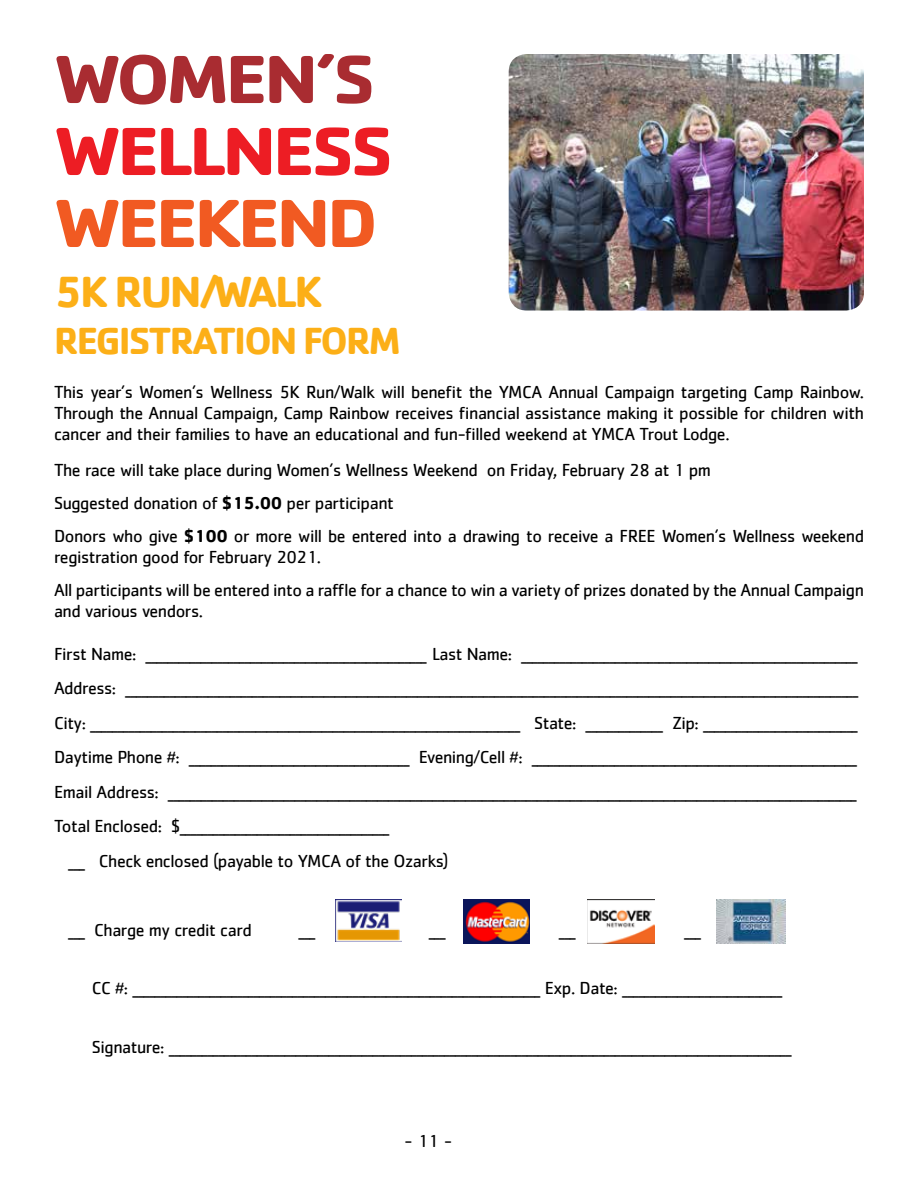
<style>
.page{position:relative;width:918px;height:1188px;background:#fff}
.page>*{position:absolute;margin:0;border:0;box-sizing:border-box;transform-origin:0 0}
.t1{font:700 70.5px "Cachet";letter-spacing:-.05em;color:#ed1d24;scale:1.09 1}
.t2{font:700 70.5px "Cachet";letter-spacing:-.05em;color:#a92c31;scale:1.09 1}
.t3{font:700 70.5px "Cachet";letter-spacing:-.05em;color:#f15a22;scale:1.09 1}
.t4{font:700 45px "Cachet";letter-spacing:-.05em;color:#fcaf17}
.t5{font:700 39px "Cachet";letter-spacing:-.05em;color:#fcaf17}
.t6{font:18px/33px "Cachet";letter-spacing:-.025em;color:#000}
.s1{font-weight:700}
</style>
<div class="page">
<img style="left:336px;top:900px;width:66px;height:41px">
<img style="left:463px;top:900px;width:66px;height:43px">
<img style="left:587px;top:900px;width:67px;height:43px">
<img style="left:716px;top:900px;width:69px;height:43px">
<img style="left:509px;top:54px;width:355px;height:257px">
<h1 class="t2" style="left:54px;top:34px;width:297px">WOMEN’S</h1>
<h1 class="t1" style="left:54px;top:106px;width:313px">WELLNESS</h1>
<h1 class="t3" style="left:54px;top:178px;width:299px">WEEKEND</h1>
<h2 class="t4" style="left:54px;top:263px;width:270px">5K RUN/WALK</h2>
<h3 class="t5" style="left:54px;top:315px;width:348px">REGISTRATION FORM</h3>
<p class="t6" style="left:54px;top:381px;width:812px;line-height:21px;text-align:justify">This year’s Women’s Wellness 5K Run/Walk will benefit the YMCA Annual Campaign targeting Camp Rainbow.<br>Through the Annual Campaign, Camp Rainbow receives financial assistance making it possible for children with cancer and their families to have an educational and fun-filled weekend at YMCA Trout Lodge.</p>
<p class="t6" style="left:54px;top:453px;width:812px">The race will take place during Women’s Wellness Weekend on Friday, February 28 at 1 pm<br>Suggested donation of <span class="s1">$15.00</span> per participant<br>Donors who give <span class="s1">$100</span> or more will be entered into a drawing to receive a FREE Women’s Wellness weekend</p>
<p class="t6" style="left:54px;top:540px;width:812px">registration good for February 2021.<br>All participants will be entered into a raffle for a chance to win a variety of prizes donated by the Annual Campaign</p>
<p class="t6" style="left:54px;top:594px;width:151px">and various vendors.</p>
<p class="t6" style="left:54px;top:637px;width:805px">First Name: ___________________________________________________ Last Name: _____________________________________________________________</p>
<p class="t6" style="left:54px;top:671px;width:806px">Address: _____________________________________________________________________________________________________________________________________</p>
<p class="t6" style="left:54px;top:706px;width:805px">City: ______________________________________________________________________________ State: ______________ Zip: ____________________________</p>
<p class="t6" style="left:54px;top:740px;width:805px">Daytime Phone #: ________________________________________ Evening/Cell #: ___________________________________________________________</p>
<p class="t6" style="left:54px;top:775px;width:804px">Email Address: _____________________________________________________________________________________________________________________________</p>
<p class="t6" style="left:54px;top:809px;width:337px">Total Enclosed: $______________________________________</p>
<p class="t6" style="left:68px;top:844px;width:382px">___ Check enclosed (payable to YMCA of the Ozarks)</p>
<p class="t6" style="left:68px;top:913px;width:185px">___ Charge my credit card</p>
<p class="t6" style="left:299px;top:913px;width:18px">___</p>
<p class="t6" style="left:429px;top:913px;width:18px">___</p>
<p class="t6" style="left:559px;top:913px;width:18px">___</p>
<p class="t6" style="left:684px;top:913px;width:18px">___</p>
<p class="t6" style="left:92px;top:971px;width:692px">CC #: __________________________________________________________________________ Exp. Date: _____________________________</p>
<p class="t6" style="left:92px;top:1030px;width:701px">Signature: _________________________________________________________________________________________________________________</p>
<p class="t6" style="left:404px;top:1124px;width:49px">- 11 -</p>
</div>
